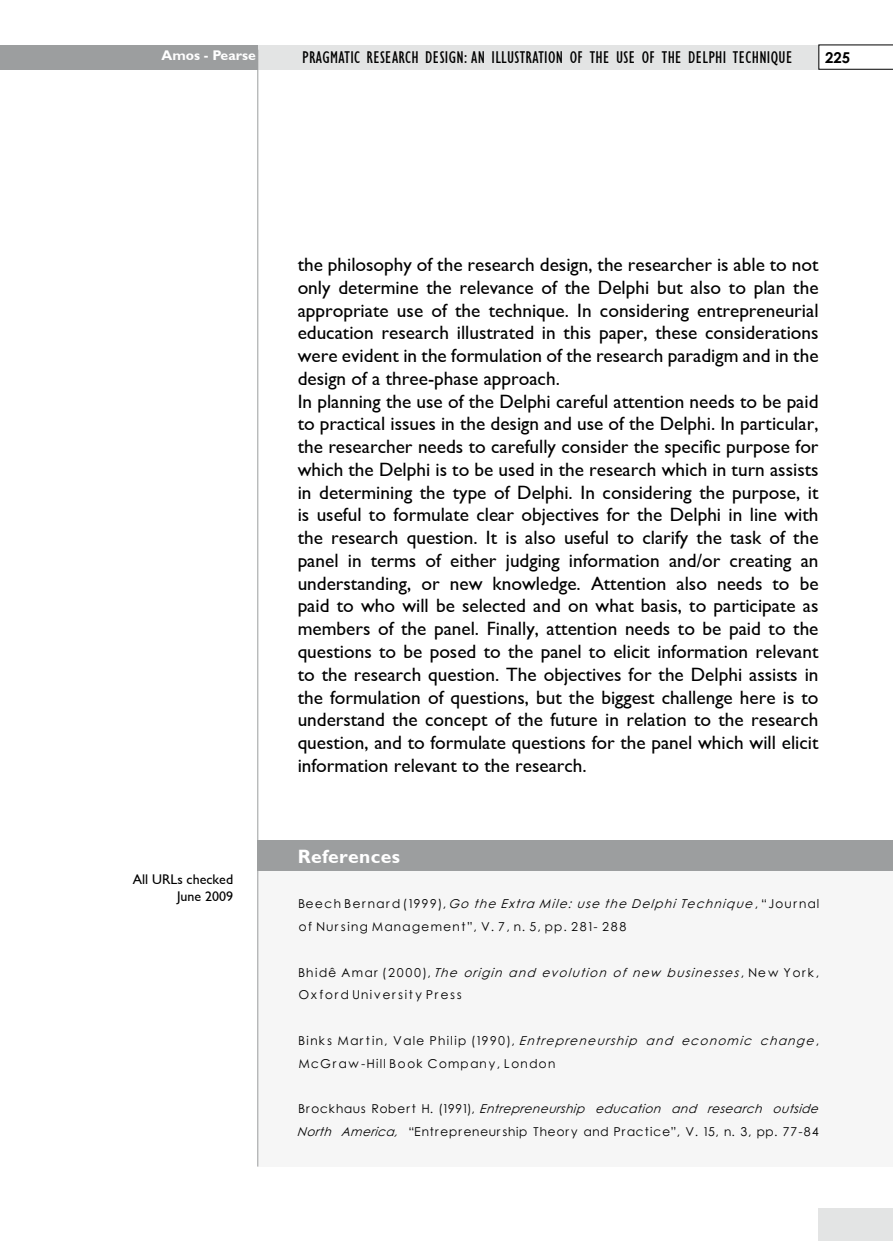
<style>
.page{position:relative;width:893px;height:1241px;background:#fff}
.page>*{position:absolute;margin:0;border:0;box-sizing:border-box;transform-origin:0 0}
.t1{font:19.25px/22.8px "Formamente";color:#000}
.t2{font:700 19.25px "Formamente";letter-spacing:.02em;color:#fff}
.t3{font:17.5px "Formamente Condensed";letter-spacing:.02em;color:#000}
.t4{font:700 15.05px "Century Gothic";color:#000}
.t5{font:14px/16.8px "Formamente";color:#000;text-align:right}
.t6{font:700 14px "Formamente";color:#fff}
.t7{font:italic 12.25px "Forma Gotik i";color:#000}
.t8{font:12.25px "Forma Gotik";letter-spacing:.1em;color:#000}
.t9{font:12.25px "Forma Gotik";letter-spacing:.05em;color:#000}
.s1{font-family:"Forma Gotik";font-style:normal}
.s2{font-family:"Forma Gotik i";font-style:italic}
</style>
<div class="page">
<div style="left:258px;top:868px;width:635px;height:298px;background:#f6f6f6"></div>
<div style="left:258px;top:840px;width:635px;height:30px;background:#9c9e9f"></div>
<div style="left:228px;top:45px;width:591px;height:24px;background:#e3e4e4"></div>
<div style="left:0;top:45px;width:258px;height:24px;background:#9c9e9f"></div>
<svg style="left:819px;top:45px;width:74px;height:24px"></svg>
<div style="left:818px;top:1208px;width:75px;height:32px;background:#e3e4e4"></div>
<hr style="left:257px;top:50px;width:1px;height:1116px;background:#9c9e9f">
<p class="t6" style="left:161px;top:47px;width:96px">Amos - Pearse</p>
<p class="t3" style="left:302px;top:47px;width:492px">PRAGMATIC RESEARCH DESIGN: AN ILLUSTRATION OF THE USE OF THE DELPHI TECHNIQUE</p>
<p class="t4" style="left:825px;top:48px;width:27px">225</p>
<p class="t5" style="left:133px;top:871px;width:102px">All URLs checked<br>June 2009</p>
<p class="t1" style="left:298px;top:253px;width:522px">the philosophy of the research design, the researcher is able to not only determine the relevance of the Delphi but also to plan the appropriate use of the technique. In considering entrepreneurial education research illustrated in this paper, these considerations were evident in the formulation of the research paradigm and in the design of a three-phase approach.<br>In planning the use of the Delphi careful attention needs to be paid to practical issues in the design and use of the Delphi. In particular, the researcher needs to carefully consider the specific purpose for which the Delphi is to be used in the research which in turn assists in determining the type of Delphi. In considering the purpose, it is useful to formulate clear objectives for the Delphi in line with the research question. It is also useful to clarify the task of the panel in terms of either judging information and/or creating an understanding, or new knowledge. Attention also needs to be paid to who will be selected and on what basis, to participate as members of the panel. Finally, attention needs to be paid to the questions to be posed to the panel to elicit information relevant to the research question. The objectives for the Delphi assists in the formulation of questions, but the biggest challenge here is to understand the concept of the future in relation to the research question, and to formulate questions for the panel which will elicit information relevant to the research.</p>
<p class="t2" style="left:298px;top:844px;width:104px">References</p>
<p class="t7" style="left:298px;top:895px;width:522px"><span class="s1">Be e c h B e r n a r d ( 1 9 9 9 ) ,</span> Go the Extra Mile: use the Delphi Technique<span class="s1">, “ J o u r n a l</span></p>
<p class="t8" style="left:298px;top:918px;width:330px">of Nursing Management”, V. 7, n. 5, pp. 281- 288</p>
<p class="t7" style="left:298px;top:963px;width:522px"><span class="s1">B h i d ê A m a r ( 2 0 0 0 ) ,</span> The origin and evolution of new businesses<span class="s1">, N e w Y o r k ,</span></p>
<p class="t8" style="left:298px;top:986px;width:165px">Oxford University Press</p>
<p class="t7" style="left:298px;top:1031px;width:522px"><span class="s1">B i n k s M a r t i n , V a l e P h i l i p ( 1 9 9 0 ) ,</span> Entrepreneurship and economic change<span class="s1">,</span></p>
<p class="t8" style="left:298px;top:1054px;width:258px">McGraw-Hill Book Company, London</p>
<p class="t7" style="left:298px;top:1100px;width:525px"><span class="s1">B r o c k h a u s R o b e r t H . ( 1 9 9 1 ) ,</span> Entrepreneurship education and research outside</p>
<p class="t9" style="left:298px;top:1122px;width:522px"><span class="s2">North America,</span> “Entrepreneurship Theory and Practice”, V. 15, n. 3, pp. 77-84</p>
</div>
